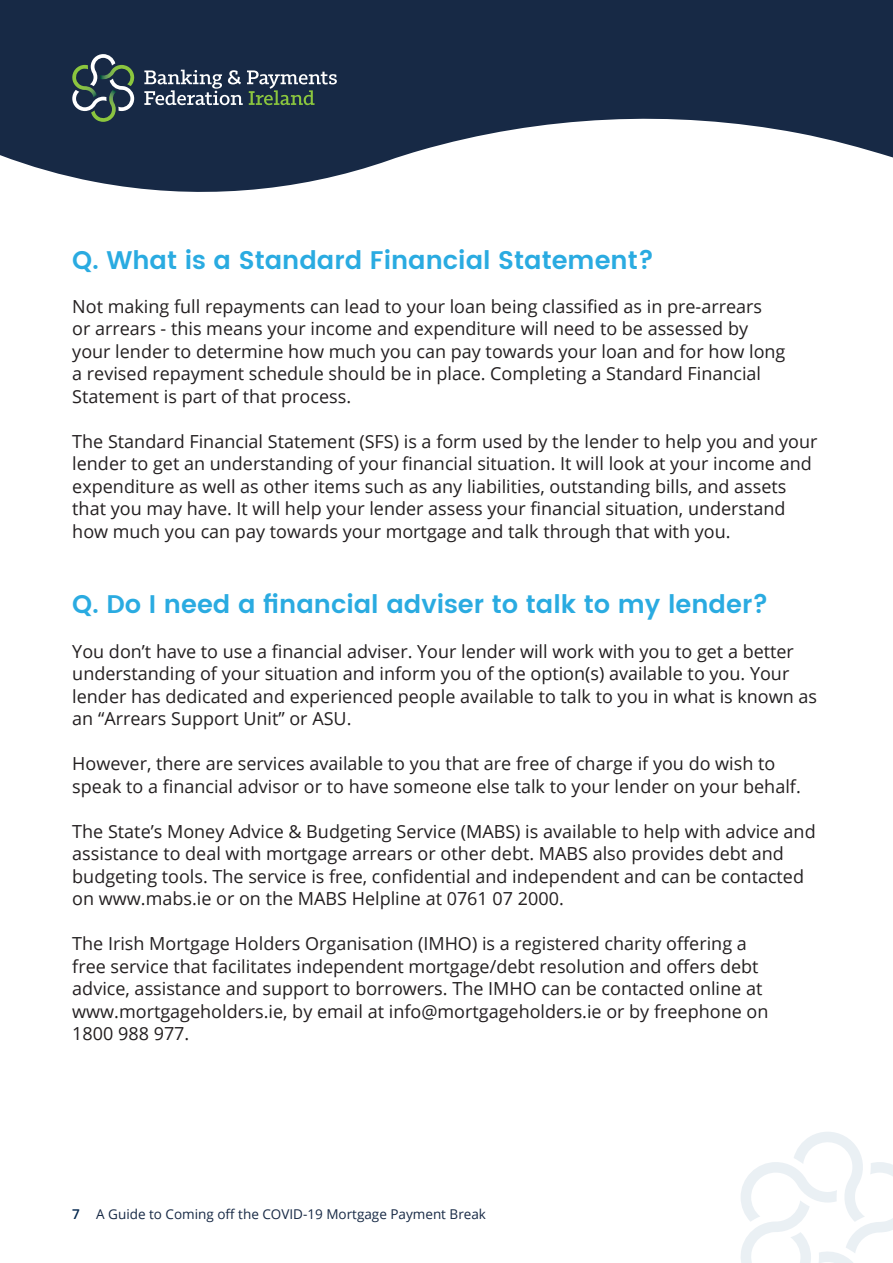
<style>
.page{position:relative;width:893px;height:1263px;background:#fff}
.page>*{position:absolute;margin:0;border:0;box-sizing:border-box;transform-origin:0 0}
.t1{font:600 25.5px "Poppins";color:#2aabe1}
.t2{font:18px/22.5px "Open Sans";color:#231f20}
.t3{font:13.5px "Open Sans";color:#172945}
.s1{font-weight:600;color:#00254c}
</style>
<div class="page">
<svg style="left:741px;top:1132px;width:152px;height:131px"></svg>
<svg style="left:0;top:0;width:893px;height:192px;fill:#172945"></svg>
<svg style="left:144px;top:70px;width:193px;height:35px;background:#4e5f6c"></svg>
<svg style="left:72px;top:54px;width:64px;height:68px;background:#42575d"></svg>
<p class="t1" style="left:72px;top:241px;width:583px">Q. What is a Standard Financial Statement?</p>
<p class="t2" style="left:72px;top:294px;width:715px">Not making full repayments can lead to your loan being classified as in pre-arrears<br>or arrears - this means your income and expenditure will need to be assessed by your lender to determine how much you can pay towards your loan and for how long a revised repayment schedule should be in place. Completing a Standard Financial Statement is part of that process.</p>
<p class="t2" style="left:72px;top:429px;width:747px">The Standard Financial Statement (SFS) is a form used by the lender to help you and your lender to get an understanding of your financial situation. It will look at your income and expenditure as well as other items such as any liabilities, outstanding bills, and assets that you may have. It will help your lender assess your financial situation, understand how much you can pay towards your mortgage and talk through that with you.</p>
<p class="t1" style="left:72px;top:585px;width:698px">Q. Do I need a financial adviser to talk to my lender?</p>
<p class="t2" style="left:72px;top:639px;width:746px">You don’t have to use a financial adviser. Your lender will work with you to get a better understanding of your situation and inform you of the option(s) available to you. Your lender has dedicated and experienced people available to talk to you in what is known as an “Arrears Support Unit” or ASU.</p>
<p class="t2" style="left:72px;top:752px;width:730px">However, there are services available to you that are free of charge if you do wish to speak to a financial advisor or to have someone else talk to your lender on your behalf.</p>
<p class="t2" style="left:72px;top:819px;width:745px">The State’s Money Advice &amp; Budgeting Service (MABS) is available to help with advice and assistance to deal with mortgage arrears or other debt. MABS also provides debt and budgeting tools. The service is free, confidential and independent and can be contacted on www.mabs.ie or on the MABS Helpline at 0761 07 2000.</p>
<p class="t2" style="left:72px;top:932px;width:692px">The Irish Mortgage Holders Organisation (IMHO) is a registered charity offering a free service that facilitates independent mortgage/debt resolution and offers debt advice, assistance and support to borrowers. The IMHO can be contacted online at</p>
<p class="t2" style="left:72px;top:999px;width:698px">www.mortgageholders.ie, by email at info@mortgageholders.ie or by freephone on</p>
<p class="t2" style="left:72px;top:1022px;width:119px">1800 988 977.</p>
<p class="t3" style="left:72px;top:1205px;width:415px"><span class="s1">7</span> A Guide to Coming off the COVID-19 Mortgage Payment Break</p>
</div>
